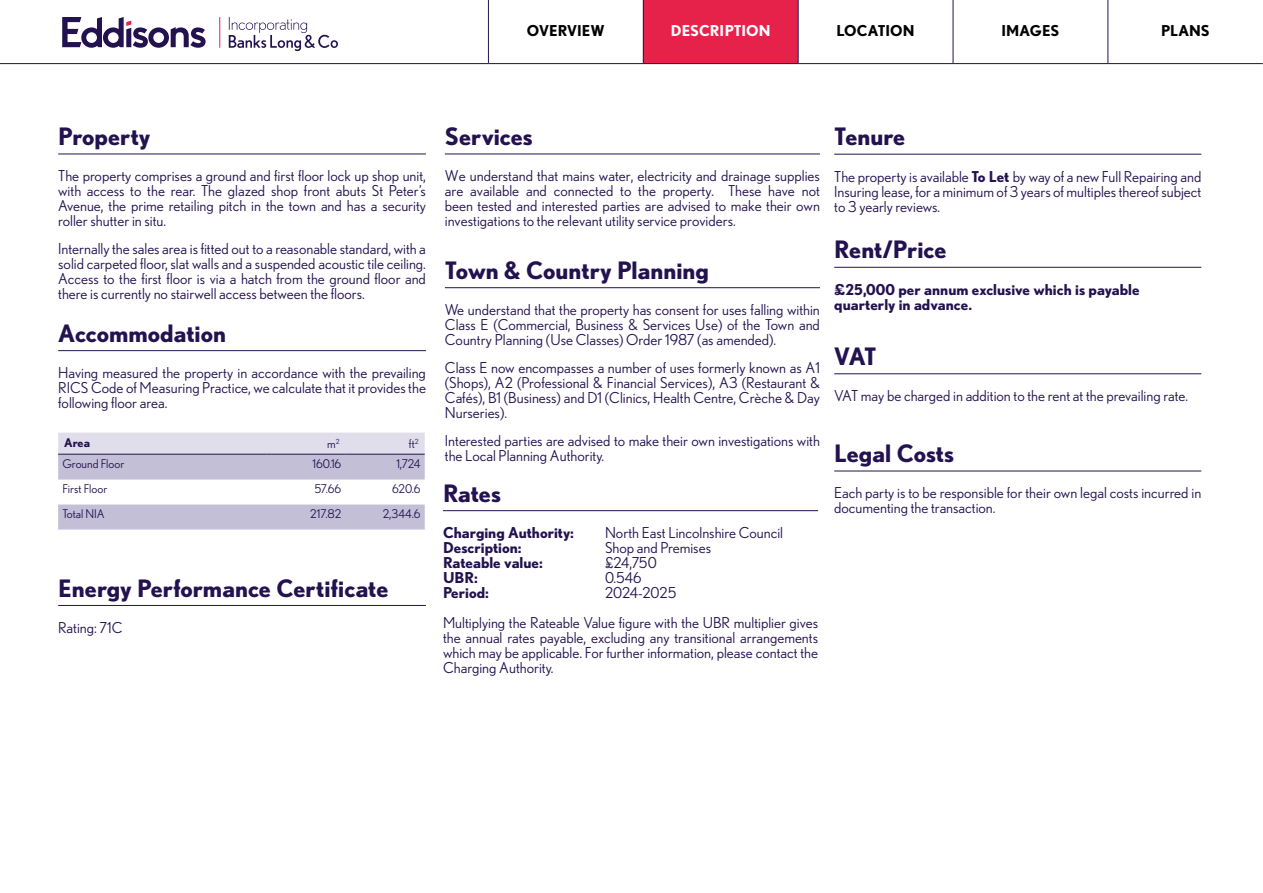
<style>
.page{position:relative;width:1263px;height:893px;background:#fff}
.page>*{position:absolute;margin:0;border:0;box-sizing:border-box;transform-origin:0 0}
.t1{font:700 24px "Nobel";color:#23124f}
.t2{font:15px/15px "Nobel";color:#23124f;text-align:justify}
.t3{font:700 15px/15px "Nobel";color:#23124f}
.t4{font:700 15px "Nobel";letter-spacing:.005em;color:#000}
.t5{font:700 15px "Nobel";color:#fff}
.t6{font:12px "Nobel";color:#23124f}
.t7{font:700 12px "Nobel";color:#23124f}
.s1{font-weight:700}
</style>
<div class="page">
<hr style="left:58px;top:154px;width:368px;height:1px;background:#23124f">
<hr style="left:834px;top:471px;width:367px;height:1px;background:#23124f">
<hr style="left:58px;top:350px;width:368px;height:1px;background:#23124f">
<svg style="left:58px;top:433px;width:367px;height:96px"></svg>
<hr style="left:58px;top:454px;width:208px;height:1px;background:#23124f">
<hr style="left:266px;top:454px;width:79px;height:1px;background:#23124f">
<hr style="left:345px;top:454px;width:80px;height:1px;background:#23124f">
<hr style="left:443px;top:510px;width:375px;height:1px;background:#23124f">
<hr style="left:834px;top:154px;width:367px;height:1px;background:#23124f">
<hr style="left:834px;top:267px;width:367px;height:1px;background:#23124f">
<hr style="left:834px;top:373px;width:367px;height:1px;background:#23124f">
<hr style="left:445px;top:287px;width:375px;height:1px;background:#23124f">
<hr style="left:445px;top:154px;width:375px;height:1px;background:#23124f">
<hr style="left:58px;top:605px;width:368px;height:1px;background:#23124f">
<hr style="left:0;top:63px;width:488px;height:1px;background:#23124f">
<hr style="left:1108px;top:63px;width:155px;height:1px;background:#23124f">
<hr style="left:488px;top:63px;width:155px;height:1px;background:#23124f">
<div style="left:488px;top:0;width:118px;height:64px;background:#fff"></div>
<svg style="left:607px;top:0;width:118px;height:64px;fill:#e6224b"></svg>
<svg style="left:725px;top:0;width:119px;height:64px;fill:#e6224b"></svg>
<div style="left:1080px;top:0;width:119px;height:64px;background:#fff"></div>
<svg style="left:62px;top:17px;width:144px;height:31px"></svg>
<hr style="left:219px;top:17px;width:1px;height:31px;background:#e6224b">
<svg style="left:229px;top:17px;width:109px;height:34px"></svg>
<p class="t4" style="left:527px;top:21px;width:79px">Overview</p>
<p class="t5" style="left:671px;top:21px;width:101px">DESCRI PTION</p>
<p class="t4" style="left:837px;top:21px;width:19px">Locat</p>
<p class="t4" style="left:885px;top:21px;width:18px">ion</p>
<p class="t4" style="left:1001px;top:21px;width:59px">I MAGES</p>
<p class="t4" style="left:1161px;top:21px;width:50px">PLANS</p>
<h1 class="t1" style="left:58px;top:122px;width:94px">Property</h1>
<p class="t2" style="left:58px;top:168px;width:369px">The property comprises a ground and first floor lock up shop unit, with access to the rear. The glazed shop front abuts St Peter’s Avenue, the prime retailing pitch in the town and has a security roller shutter in situ.</p>
<p class="t2" style="left:58px;top:241px;width:369px">Internally the sales area is fitted out to a reasonable standard, with a solid carpeted floor, slat walls and a suspended acoustic tile ceiling.<br>Access to the first floor is via a hatch from the ground floor and there is currently no stairwell access between the floors.</p>
<h1 class="t1" style="left:58px;top:319px;width:169px">Accommodation</h1>
<p class="t2" style="left:58px;top:365px;width:369px">Having measured the property in accordance with the prevailing RICS Code of Measuring Practice, we calculate that it provides the following floor area.</p>
<p class="t7" style="left:64px;top:436px;width:27px">Area</p>
<p class="t6" style="left:327px;top:437px;width:14px">m<sup>2</sup></p>
<p class="t6" style="left:409px;top:437px;width:11px">ft<sup>2</sup></p>
<p class="t6" style="left:62px;top:457px;width:63px">Ground Floor</p>
<p class="t6" style="left:313px;top:457px;width:30px">160.16</p>
<p class="t6" style="left:396px;top:457px;width:26px">1,724</p>
<p class="t6" style="left:62px;top:482px;width:46px">First Floor</p>
<p class="t6" style="left:314px;top:482px;width:28px">57.66</p>
<p class="t6" style="left:392px;top:482px;width:30px">620.6</p>
<p class="t6" style="left:62px;top:507px;width:44px">Total NIA</p>
<p class="t6" style="left:310px;top:507px;width:32px">217.82</p>
<p class="t6" style="left:383px;top:507px;width:39px">2,344.6</p>
<h1 class="t1" style="left:58px;top:574px;width:332px">Energy Performance Certificate</h1>
<p class="t2" style="left:58px;top:620px;width:66px">Rating: 71C</p>
<h1 class="t1" style="left:445px;top:122px;width:90px">Services</h1>
<p class="t2" style="left:445px;top:168px;width:377px">We understand that mains water, electricity and drainage supplies are available and connected to the property. These have not been tested and interested parties are advised to make their own investigations to the relevant utility service providers.</p>
<h1 class="t1" style="left:445px;top:256px;width:266px">Town &amp; Country Planning</h1>
<p class="t2" style="left:445px;top:302px;width:376px">We understand that the property has consent for uses falling within Class E (Commercial, Business &amp; Services Use) of the Town and Country Planning (Use Classes) Order 1987 (as amended).</p>
<p class="t2" style="left:445px;top:360px;width:377px">Class E now encompasses a number of uses formerly known as A1 (Shops), A2 (Professional &amp; Financial Services), A3 (Restaurant &amp; Cafés), B1 (Business) and D1 (Clinics, Health Centre, Crèche &amp; Day Nurseries).</p>
<p class="t2" style="left:445px;top:433px;width:377px">Interested parties are advised to make their own investigations with the Local Planning Authority.</p>
<h1 class="t1" style="left:443px;top:479px;width:59px">Rates</h1>
<p class="t3" style="left:443px;top:525px;width:133px">Charging Authority:</p>
<p class="t2" style="left:605px;top:525px;width:180px">North East Lincolnshire Council</p>
<p class="t3" style="left:443px;top:540px;width:80px">Description:</p>
<p class="t2" style="left:605px;top:540px;width:108px">Shop and Premises</p>
<p class="t3" style="left:443px;top:555px;width:101px">Rateable value:</p>
<p class="t2" style="left:605px;top:555px;width:53px">£24,750</p>
<p class="t3" style="left:443px;top:570px;width:36px">UBR:</p>
<p class="t2" style="left:605px;top:570px;width:38px">0.546</p>
<p class="t3" style="left:443px;top:585px;width:47px">Period:</p>
<p class="t2" style="left:443px;top:577px;width:377px;line-height:30px;text-indent:162px">2024-2025<br>Multiplying the Rateable Value figure with the UBR multiplier gives</p>
<p class="t2" style="left:443px;top:630px;width:377px">the annual rates payable, excluding any transitional arrangements which may be applicable. For further information, please contact the Charging Authority.</p>
<h1 class="t1" style="left:834px;top:122px;width:72px">Tenure</h1>
<p class="t2" style="left:834px;top:169px;width:369px">The property is available <span class="s1">To Let</span> by way of a new Full Repairing and Insuring lease, for a minimum of 3 years of multiples thereof subject to 3 yearly reviews.</p>
<h1 class="t1" style="left:834px;top:235px;width:114px">Rent/Price</h1>
<p class="t3" style="left:834px;top:281px;width:307px">£25,000 per annum exclusive which is payable quarterly in advance.</p>
<h1 class="t1" style="left:834px;top:342px;width:44px">VAT</h1>
<p class="t2" style="left:834px;top:388px;width:355px">VAT may be charged in addition to the rent at the prevailing rate.</p>
<h1 class="t1" style="left:834px;top:439px;width:121px">Legal Costs</h1>
<p class="t2" style="left:834px;top:485px;width:369px">Each party is to be responsible for their own legal costs incurred in documenting the transaction.</p>
</div>
